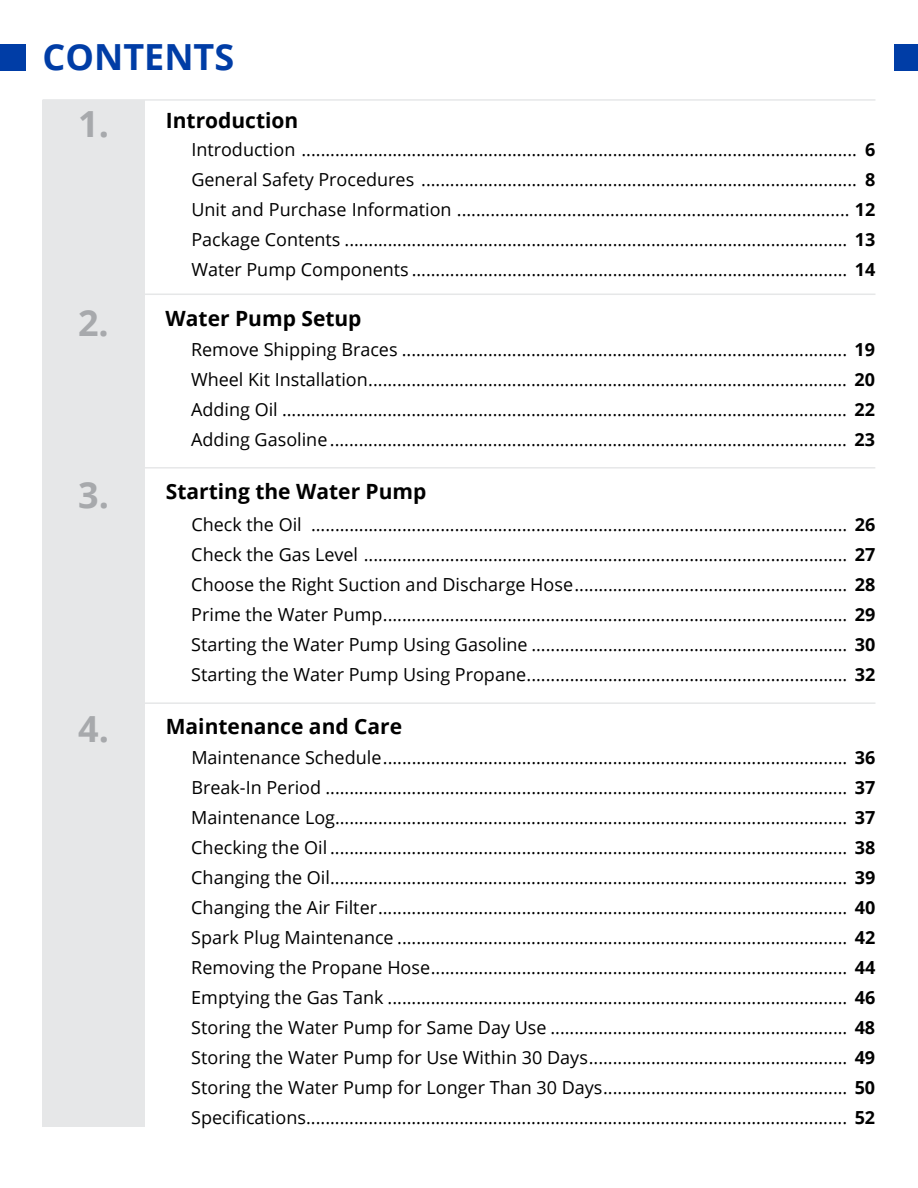
<style>
.page{position:relative;width:918px;height:1188px;background:#fff}
.page>*{position:absolute;margin:0;border:0;box-sizing:border-box;transform-origin:0 0}
.t1{font:700 36px "Open Sans";color:#003da6}
.t2{font:700 36px "Open Sans";color:#a7a9ac}
.t3{font:700 21px "Open Sans";color:#000}
.t4{font:18px/30px "Open Sans";color:#000;text-align:justify}
.s1{font-weight:700}
.s2{font-size:36px;color:#a7a9ac}
</style>
<div class="page">
<div style="left:43px;top:100px;width:102px;height:1026px;background:#e6e7e8"></div>
<hr style="left:43px;top:99px;width:832px;height:2px;background:#e6e7e8">
<hr style="left:43px;top:294px;width:832px;height:1px;background:#e6e7e8">
<hr style="left:43px;top:702px;width:832px;height:2px;background:#e6e7e8">
<hr style="left:42px;top:467px;width:833px;height:2px;background:#e6e7e8">
<div style="left:0;top:44px;width:26px;height:27px;background:#003da6"></div>
<div style="left:895px;top:44px;width:23px;height:27px;background:#003da6"></div>
<h1 class="t1" style="left:43px;top:32px;width:193px">CONTENTS</h1>
<h1 class="t2" style="left:78px;top:98px;width:32px">1.</h1>
<h1 class="t2" style="left:78px;top:297px;width:32px">2.</h1>
<p class="t3" style="left:166px;top:106px;width:134px">Introduction</p>
<p class="t4" style="left:191px;top:134px;width:686px">Introduction .................................................................................................................... <span class="s1">6<br></span>General Safety Procedures ........................................................................................... <span class="s1">8<br></span>Unit and Purchase Information .................................................................................. <span class="s1">12<br></span>Package Contents ......................................................................................................... <span class="s1">13<br></span>Water Pump Components ........................................................................................... <span class="s1">14</span></p>
<p class="t3" style="left:166px;top:304px;width:198px">Water Pump Setup</p>
<p class="t4" style="left:191px;top:334px;width:686px">Remove Shipping Braces ............................................................................................. <span class="s1">19<br></span>Wheel Kit Installation.................................................................................................... <span class="s1">20<br></span>Adding Oil ...................................................................................................................... <span class="s1">22<br></span>Adding Gasoline............................................................................................................ <span class="s1">23</span></p>
<p class="t3" style="left:78px;top:477px;width:350px"><span class="s2">3.</span> Starting the Water Pump</p>
<h1 class="t2" style="left:78px;top:704px;width:32px">4.</h1>
<p class="t4" style="left:191px;top:509px;width:686px">Check the Oil ................................................................................................................ <span class="s1">26<br></span>Check the Gas Level ..................................................................................................... <span class="s1">27<br></span>Choose the Right Suction and Discharge Hose......................................................... <span class="s1">28<br></span>Prime the Water Pump................................................................................................. <span class="s1">29<br></span>Starting the Water Pump Using Gasoline .................................................................. <span class="s1">30<br></span>Starting the Water Pump Using Propane................................................................... <span class="s1">32</span></p>
<p class="t3" style="left:166px;top:711px;width:238px">Maintenance and Care</p>
<p class="t4" style="left:191px;top:742px;width:686px">Maintenance Schedule................................................................................................. <span class="s1">36<br></span>Break-In Period ............................................................................................................. <span class="s1">37<br></span>Maintenance Log........................................................................................................... <span class="s1">37<br></span>Checking the Oil ............................................................................................................ <span class="s1">38<br></span>Changing the Oil............................................................................................................ <span class="s1">39<br></span>Changing the Air Filter.................................................................................................. <span class="s1">40<br></span>Spark Plug Maintenance .............................................................................................. <span class="s1">42<br></span>Removing the Propane Hose....................................................................................... <span class="s1">44<br></span>Emptying the Gas Tank ................................................................................................ <span class="s1">46<br></span>Storing the Water Pump for Same Day Use .............................................................. <span class="s1">48<br></span>Storing the Water Pump for Use Within 30 Days...................................................... <span class="s1">49<br></span>Storing the Water Pump for Longer Than 30 Days................................................... <span class="s1">50<br></span>Specifications................................................................................................................. <span class="s1">52</span></p>
</div>
